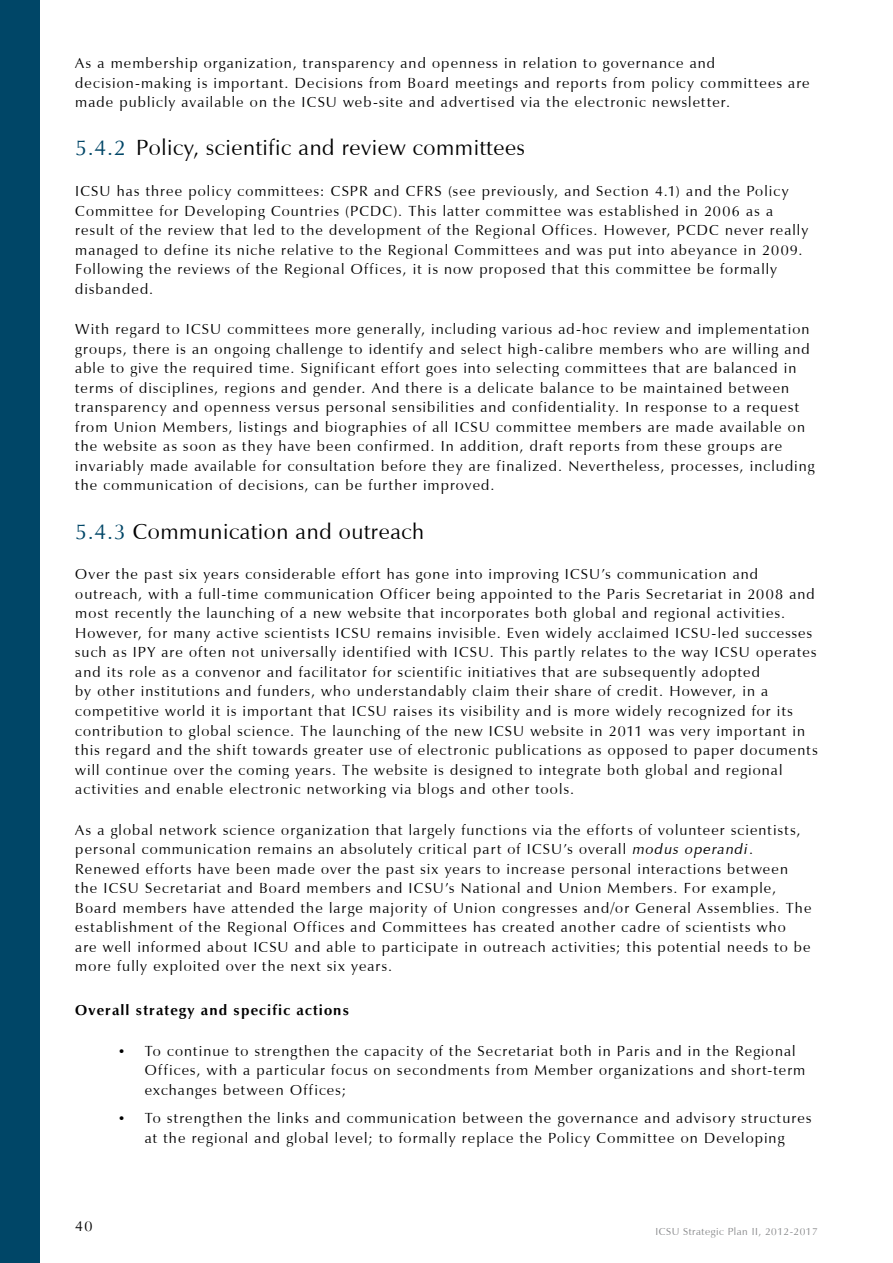
<style>
.page{position:relative;width:893px;height:1263px;background:#fff}
.page>*{position:absolute;margin:0;border:0;box-sizing:border-box;transform-origin:0 0}
.t1{font:22.5px "Vera Humana 95";letter-spacing:.025em;color:#000}
.t2{font:15px/19.5px "Vera Humana 95";letter-spacing:.075em;color:#000}
.t3{font:700 15px "Vera Humana 95";letter-spacing:.075em;color:#000}
.t4{font:10.5px "Vera Humana 95";letter-spacing:.05em;color:#87888a}
.s1{color:#004667}
.s2{font-style:italic}
.s3{font-size:13.5px}
</style>
<div class="page">
<div style="left:0;top:0;width:40px;height:1263px;background:#004667"></div>
<p class="t2" style="left:75px;top:53px;width:736px">As a membership organization, transparency and openness in relation to governance and decision-making is important. Decisions from Board meetings and reports from policy committees are made publicly available on the ICSU web-site and advertised via the electronic newsletter.</p>
<h1 class="t1" style="left:75px;top:134px;width:451px"><span class="s1">5.4.2</span> Policy, scientific and review committees</h1>
<p class="t2" style="left:75px;top:181px;width:734px">ICSU has three policy committees: CSPR and CFRS (see previously, and Section 4.1) and the Policy Committee for Developing Countries (PCDC). This latter committee was established in 2006 as a result of the review that led to the development of the Regional Offices. However, PCDC never really managed to define its niche relative to the Regional Committees and was put into abeyance in 2009.<br>Following the reviews of the Regional Offices, it is now proposed that this committee be formally disbanded.</p>
<p class="t2" style="left:75px;top:320px;width:741px">With regard to ICSU committees more generally, including various ad-hoc review and implementation groups, there is an ongoing challenge to identify and select high-calibre members who are willing and able to give the required time. Significant effort goes into selecting committees that are balanced in terms of disciplines, regions and gender. And there is a delicate balance to be maintained between transparency and openness versus personal sensibilities and confidentiality. In response to a request from Union Members, listings and biographies of all ICSU committee members are made available on the website as soon as they have been confirmed. In addition, draft reports from these groups are invariably made available for consultation before they are finalized. Nevertheless, processes, including the communication of decisions, can be further improved.</p>
<h1 class="t1" style="left:75px;top:517px;width:350px"><span class="s1">5.4.3</span> Communication and outreach</h1>
<p class="t2" style="left:75px;top:565px;width:744px">Over the past six years considerable effort has gone into improving ICSU’s communication and outreach, with a full-time communication Officer being appointed to the Paris Secretariat in 2008 and most recently the launching of a new website that incorporates both global and regional activities.<br>However, for many active scientists ICSU remains invisible. Even widely acclaimed ICSU-led successes such as IPY are often not universally identified with ICSU. This partly relates to the way ICSU operates and its role as a convenor and facilitator for scientific initiatives that are subsequently adopted<br>by other institutions and funders, who understandably claim their share of credit. However, in a competitive world it is important that ICSU raises its visibility and is more widely recognized for its contribution to global science. The launching of the new ICSU website in 2011 was very important in this regard and the shift towards greater use of electronic publications as opposed to paper documents will continue over the coming years. The website is designed to integrate both global and regional activities and enable electronic networking via blogs and other tools.</p>
<p class="t2" style="left:75px;top:820px;width:738px">As a global network science organization that largely functions via the efforts of volunteer scientists, personal communication remains an absolutely critical part of ICSU’s overall <span class="s2">modus operandi</span>.<br>Renewed efforts have been made over the past six years to increase personal interactions between the ICSU Secretariat and Board members and ICSU’s National and Union Members. For example, Board members have attended the large majority of Union congresses and/or General Assemblies. The establishment of the Regional Offices and Committees has created another cadre of scientists who<br>are well informed about ICSU and able to participate in outreach activities; this potential needs to be more fully exploited over the next six years.</p>
<p class="t3" style="left:75px;top:1001px;width:275px">Overall strategy and specific actions</p>
<p class="t2" style="left:145px;top:1041px;width:662px;text-indent:-27px"><span class="s3">•</span> To continue to strengthen the capacity of the Secretariat both in Paris and in the Regional<br>Offices, with a particular focus on secondments from Member organizations and short-term exchanges between Offices;</p>
<p class="t2" style="left:118px;top:1108px;width:695px;text-align:center"><span class="s3">•</span> To strengthen the links and communication between the governance and advisory structures at the regional and global level; to formally replace the Policy Committee on Developing</p>
<p class="t2" style="left:75px;top:1216px;width:19px">40</p>
<p class="t4" style="left:655px;top:1225px;width:164px">ICSU Strategic Plan II, 2012-2017</p>
</div>
